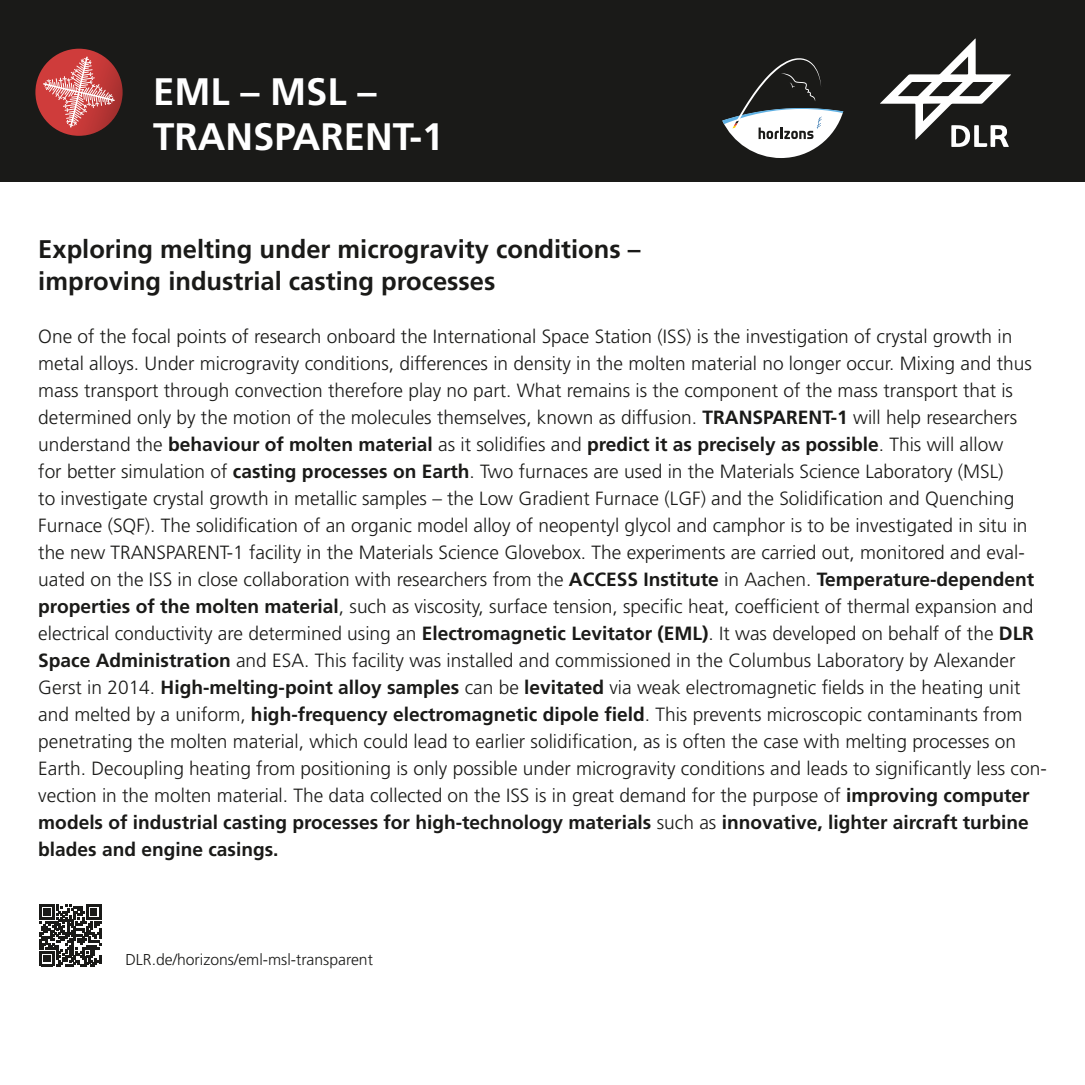
<style>
.page{position:relative;width:1085px;height:1085px;background:#fff}
.page>*{position:absolute;margin:0;border:0;box-sizing:border-box;transform-origin:0 0}
.t1{font:700 38.25px/45px "Frutiger LT Std";color:#fff}
.t2{font:700 25.43px/31.9px "Frutiger LT Std";color:#1a1a18}
.t3{font:300 21.15px "Frutiger LT Std";color:#1d1d1b}
.t4{font:300 19.12px/27px "Frutiger LT Std";color:#1a1a18}
.t5{font:300 15.75px "Frutiger LT Std";color:#1a1a18}
.s1{font-weight:700}
</style>
<div class="page">
<div style="left:0;top:0;width:1084px;height:182px;background:#1a1a18"></div>
<svg style="left:880px;top:38px;width:130px;height:109px"></svg>
<svg style="left:722px;top:58px;width:122px;height:100px"></svg>
<svg style="left:35px;top:48px;width:88px;height:88px"></svg>
<svg style="left:39px;top:904px;width:62px;height:62px"></svg>
<h1 class="t1" style="left:153px;top:70px;width:292px">EML – MSL –<br>TRANSPARENT-1</h1>
<h2 class="t2" style="left:38px;top:234px;width:604px">Exploring melting under microgravity conditions – improving industrial casting processes</h2>
<p class="t4" style="left:38px;top:323px;width:1009px">One of the focal points of research onboard the International Space Station (ISS) is the investigation of crystal growth in metal alloys. Under microgravity conditions, differences in density in the molten material no longer occur. Mixing and thus mass transport through convection therefore play no part. What remains is the component of the mass transport that is determined only by the motion of the molecules themselves, known as diffusion. <span class="s1">TRANSPARENT-1</span> will help researchers understand the <span class="s1">behaviour of molten material</span> as it solidifies and <span class="s1">predict it as precisely as possible</span>. This will allow<br>for better simulation of <span class="s1">casting processes on Earth</span>. Two furnaces are used in the Materials Science Laboratory (MSL)<br>to investigate crystal growth in metallic samples – the Low Gradient Furnace (LGF) and the Solidification and Quenching Furnace (SQF). The solidification of an organic model alloy of neopentyl glycol and camphor is to be investigated in situ in the new TRANSPARENT-1 facility in the Materials Science Glovebox. The experiments are carried out, monitored and eval&shy;uated on the ISS in close collaboration with researchers from the <span class="s1">ACCESS Institute</span> in Aachen. <span class="s1">Temperature-dependent properties of the molten material</span>, such as viscosity, surface tension, specific heat, coefficient of thermal expansion and electrical conductivity are determined using an <span class="s1">Electromagnetic Levitator (EML)</span>. It was developed on behalf of the <span class="s1">DLR Space Administration</span> and ESA. This facility was installed and commissioned in the Columbus Laboratory by Alexander Gerst in 2014. <span class="s1">High-melting-point alloy samples</span> can be <span class="s1">levitated</span> via weak electromagnetic fields in the heating unit and melted by a uniform, <span class="s1">high-frequency electromagnetic dipole field</span>. This prevents microscopic contaminants from penetrating the molten material, which could lead to earlier solidification, as is often the case with melting processes on Earth. Decoupling heating from positioning is only possible under microgravity conditions and leads to significantly less con&shy;vection in the molten material. The data collected on the ISS is in great demand for the purpose of <span class="s1">improving computer models of industrial casting processes for high-technology materials</span> such as <span class="s1">innovative, lighter aircraft turbine blades and engine casings.</span></p>
<p class="t3" style="left:35px;top:504px;width:101px">CompGran</p>
<p class="t3" style="left:35px;top:670px;width:69px">Bildung</p>
<p class="t3" style="left:35px;top:836px;width:35px">Call</p>
<p class="t5" style="left:125px;top:950px;width:249px">DLR.de/horizons/eml-msl-transparent</p>
</div>
